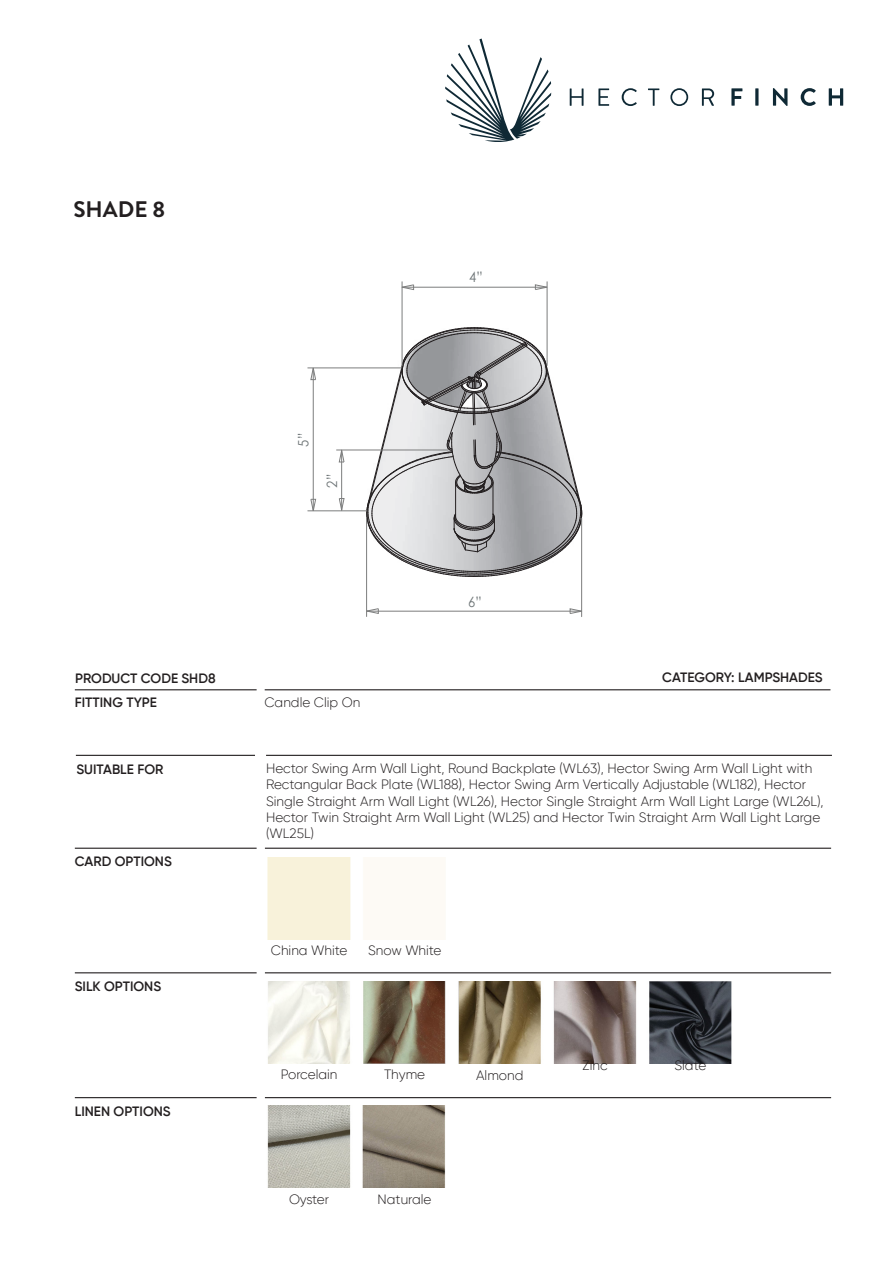
<style>
.page{position:relative;width:893px;height:1263px;background:#fff}
.page>*{position:absolute;margin:0;border:0;box-sizing:border-box;transform-origin:0 0}
.t1{font:700 22.5px "Brandon Grotesque";color:#231f20}
.t2{font:14.25px "Century Gothic";color:#6d7476;scale:.91 1}
.t3{font:300 13.5px/16.2px "Gilroy";color:#231f20}
.t4{font:600 13.5px "Gilroy";color:#231f20}
.t5{font:7.2px "Arial";color:#000001}
</style>
<div class="page">
<svg style="left:570px;top:88px;width:13px;height:18px"></svg>
<svg style="left:598px;top:88px;width:11px;height:18px"></svg>
<svg style="left:622px;top:88px;width:15px;height:18px"></svg>
<svg style="left:648px;top:88px;width:11px;height:18px"></svg>
<svg style="left:670px;top:88px;width:18px;height:18px"></svg>
<svg style="left:702px;top:88px;width:12px;height:18px"></svg>
<svg style="left:731px;top:88px;width:11px;height:18px"></svg>
<hr style="left:755px;top:88px;width:3px;height:18px;background:#0f2935">
<svg style="left:773px;top:88px;width:14px;height:18px"></svg>
<svg style="left:801px;top:88px;width:15px;height:18px"></svg>
<svg style="left:829px;top:88px;width:14px;height:18px"></svg>
<svg style="left:445px;top:39px;width:106px;height:103px"></svg>
<img style="left:582px;top:510px;width:1px;height:39px">
<svg style="left:367px;top:327px;width:215px;height:250px"></svg>
<svg style="left:311px;top:499px;width:5px;height:12px"></svg>
<svg style="left:311px;top:369px;width:5px;height:11px"></svg>
<hr style="left:313px;top:368px;width:1px;height:143px;background:#7c7d7d">
<hr style="left:308px;top:368px;width:94px;height:1px;background:#7c7d7d">
<hr style="left:308px;top:511px;width:59px;height:1px;background:#7c7d7d">
<svg style="left:403px;top:285px;width:11px;height:5px"></svg>
<svg style="left:535px;top:285px;width:12px;height:5px"></svg>
<hr style="left:402px;top:287px;width:145px;height:1px;background:#7c7d7d">
<hr style="left:547px;top:282px;width:1px;height:83px;background:#7c7d7d">
<hr style="left:402px;top:282px;width:1px;height:84px;background:#7c7d7d">
<svg style="left:570px;top:608px;width:11px;height:6px"></svg>
<svg style="left:367px;top:608px;width:12px;height:6px"></svg>
<hr style="left:367px;top:611px;width:215px;height:1px;background:#7c7d7d">
<hr style="left:366px;top:517px;width:1px;height:99px;background:#7c7d7d">
<hr style="left:581px;top:518px;width:1px;height:99px;background:#7c7d7d">
<svg style="left:339px;top:498px;width:5px;height:12px"></svg>
<svg style="left:339px;top:451px;width:5px;height:11px"></svg>
<hr style="left:337px;top:450px;width:111px;height:1px;background:#7c7d7d">
<hr style="left:341px;top:450px;width:1px;height:61px;background:#7c7d7d">
<hr style="left:75px;top:689px;width:182px;height:1px;background:#231f20">
<hr style="left:265px;top:689px;width:565px;height:1px;background:#231f20">
<hr style="left:266px;top:755px;width:566px;height:1px;background:#231f20">
<hr style="left:76px;top:755px;width:179px;height:1px;background:#231f20">
<hr style="left:265px;top:848px;width:566px;height:1px;background:#231f20">
<hr style="left:75px;top:848px;width:182px;height:1px;background:#231f20">
<div style="left:267px;top:857px;width:84px;height:82px;background:#f8f2da"></div>
<hr style="left:265px;top:972px;width:566px;height:1px;background:#231f20">
<hr style="left:75px;top:972px;width:182px;height:1px;background:#231f20">
<img style="left:268px;top:981px;width:464px;height:82px">
<hr style="left:265px;top:1097px;width:566px;height:1px;background:#231f20">
<hr style="left:75px;top:1097px;width:182px;height:1px;background:#231f20">
<img style="left:267px;top:1106px;width:179px;height:82px">
<p class="t1" style="left:73px;top:194px;width:93px">SHADE 8</p>
<p class="t2" style="left:294px;top:446px;width:16px;rotate:-90deg">5”</p>
<p class="t2" style="left:322px;top:488px;width:16px;rotate:-90deg">2”</p>
<p class="t2" style="left:469px;top:267px;width:16px">4”</p>
<p class="t2" style="left:468px;top:592px;width:16px">6”</p>
<p class="t4" style="left:75px;top:670px;width:142px">PRODUCT CODE SHD8</p>
<p class="t4" style="left:662px;top:669px;width:162px">CATEGORY: LAMPSHADES</p>
<p class="t5" style="left:708px;top:677px;width:59px">PRODUCT CODE</p>
<p class="t5" style="left:777px;top:677px;width:31px">MARKET</p>
<p class="t4" style="left:75px;top:694px;width:84px">FITTING TYPE</p>
<p class="t3" style="left:265px;top:694px;width:97px">Candle Clip On</p>
<p class="t4" style="left:76px;top:761px;width:88px">SUITABLE FOR</p>
<p class="t3" style="left:266px;top:760px;width:559px">Hector Swing Arm Wall Light, Round Backplate (WL63), Hector Swing Arm Wall Light with Rectangular Back Plate (WL188), Hector Swing Arm Vertically Adjustable (WL182), Hector Single Straight Arm Wall Light (WL26), Hector Single Straight Arm Wall Light Large (WL26L), Hector Twin Straight Arm Wall Light (WL25) and Hector Twin Straight Arm Wall Light Large (WL25L)</p>
<p class="t4" style="left:75px;top:853px;width:99px">CARD OPTIONS</p>
<p class="t4" style="left:75px;top:978px;width:88px">SILK OPTIONS</p>
<p class="t4" style="left:75px;top:1103px;width:97px">LINEN OPTIONS</p>
<p class="t3" style="left:271px;top:942px;width:78px">China White</p>
<p class="t3" style="left:368px;top:942px;width:75px">Snow White</p>
<p class="t3" style="left:281px;top:1066px;width:58px">Porcelain</p>
<p class="t3" style="left:384px;top:1066px;width:43px">Thyme</p>
<p class="t3" style="left:476px;top:1066px;width:49px">Almond</p>
<p class="t3" style="left:289px;top:1191px;width:42px">Oyster</p>
<p class="t3" style="left:378px;top:1191px;width:55px">Naturale</p>
<p class="t3" style="left:583px;top:1057px;width:27px">Zinc</p>
<p class="t3" style="left:674px;top:1057px;width:33px">Slate</p>
</div>
